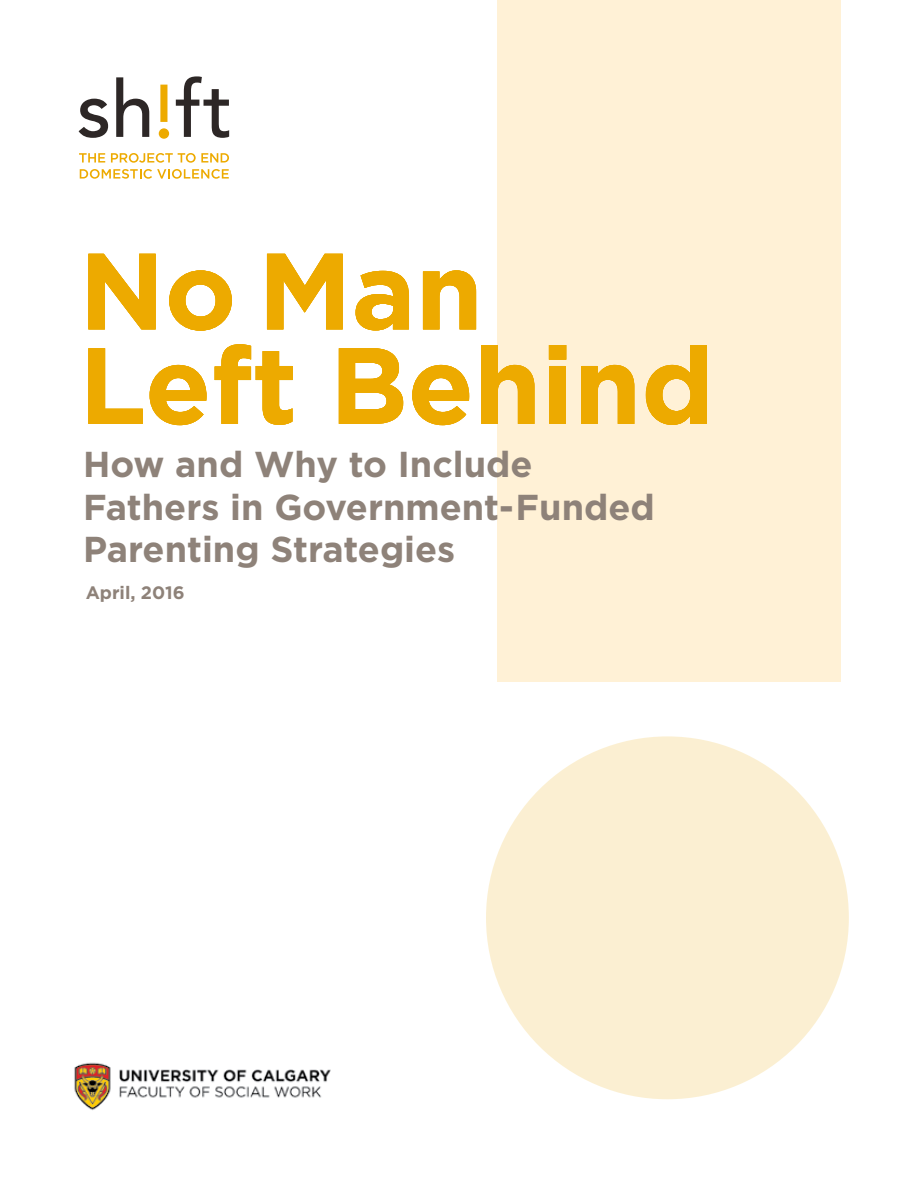
<style>
.page{position:relative;width:918px;height:1188px;background:#fff}
.page>*{position:absolute;margin:0;border:0;box-sizing:border-box;transform-origin:0 0}
.t1{font:700 108px/94.5px "Gotham";color:#edaa00}
.t2{font:700 36px/42px "Gotham";color:#8e8279}
.t3{font:700 18px "Gotham";color:#8e8279}
</style>
<div class="page">
<div style="left:497px;top:0;width:344px;height:681px;background:#fff1d6"></div>
<div style="left:486px;top:736px;width:363px;height:363px;background:#fbefd2;border-radius:50%"></div>
<img style="left:74px;top:1062px;width:257px;height:49px">
<svg style="left:79px;top:99px;width:29px;height:39px"></svg>
<svg style="left:116px;top:77px;width:33px;height:60px"></svg>
<svg style="left:176px;top:76px;width:53px;height:62px"></svg>
<svg style="left:159px;top:85px;width:10px;height:54px"></svg>
<svg style="left:79px;top:153px;width:26px;height:10px"></svg>
<svg style="left:111px;top:153px;width:118px;height:10px"></svg>
<svg style="left:80px;top:169px;width:149px;height:10px"></svg>
<h1 class="t1" style="left:79px;top:241px;width:636px">No Man<br>Left Behind</h1>
<p class="t2" style="left:83px;top:443px;width:573px">How and Why to Include<br>Fathers in Government-Funded<br>Parenting Strategies</p>
<p class="t3" style="left:86px;top:582px;width:101px">April, 2016</p>
</div>
